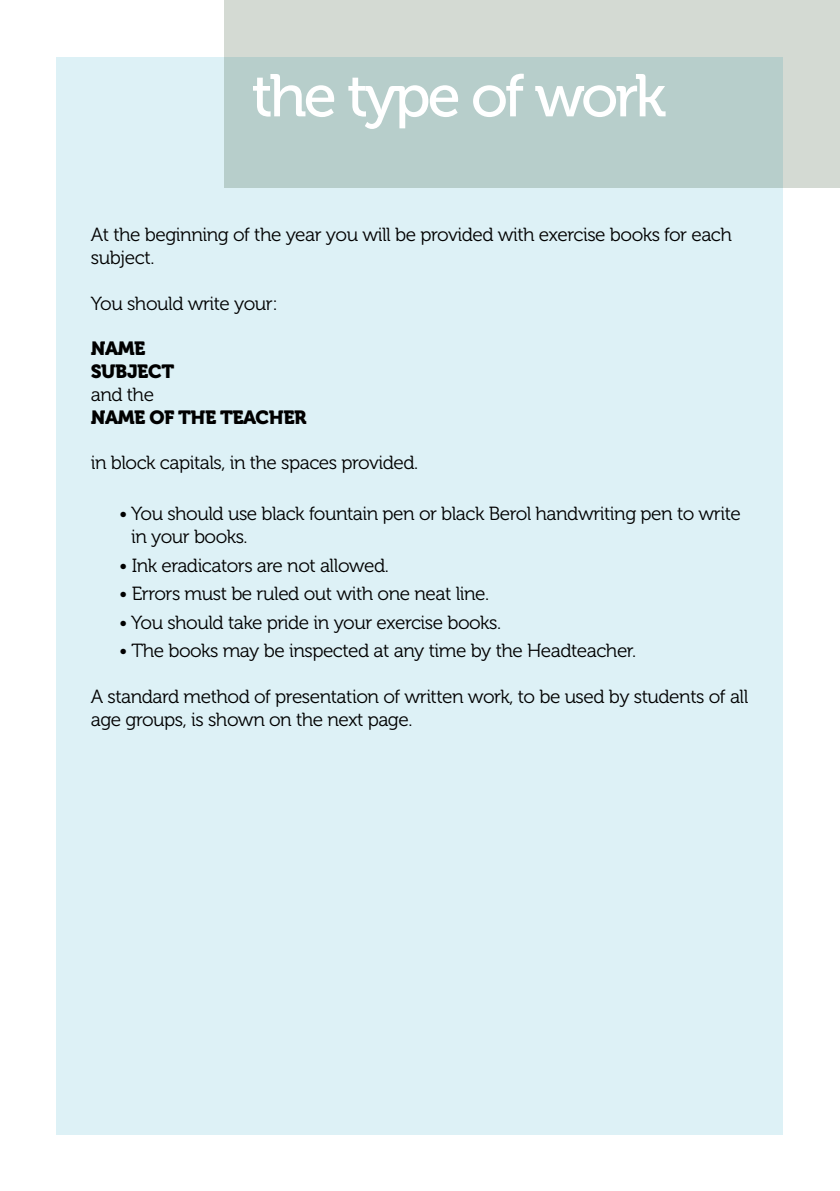
<style>
.page{position:relative;width:840px;height:1191px;background:#fff}
.page>*{position:absolute;margin:0;border:0;box-sizing:border-box;transform-origin:0 0}
.t1{font:60px "Museo 500";letter-spacing:-.05em;color:#fff}
.t2{font:19px/22.8px "Museo 300";letter-spacing:-.025em;color:#000}
.t3{font:19px/22.8px "Museo 900";letter-spacing:-.025em;color:#000}
</style>
<div class="page">
<div style="left:57px;top:57px;width:725px;height:1077px;background:#ddf1f6"></div>
<svg style="left:224px;top:0;width:615px;height:187px;background:#c1d2cd"></svg>
<h1 class="t1" style="left:251px;top:63px;width:416px">the type of work</h1>
<p class="t2" style="left:91px;top:223px;width:642px">At the beginning of the year you will be provided with exercise books for each subject.</p>
<p class="t2" style="left:91px;top:292px;width:188px">You should write your:</p>
<p class="t3" style="left:91px;top:337px;width:85px">NAME<br>SUBJECT</p>
<p class="t2" style="left:91px;top:383px;width:65px">and the</p>
<p class="t3" style="left:91px;top:406px;width:217px">NAME OF THE TEACHER</p>
<p class="t2" style="left:91px;top:451px;width:329px">in block capitals, in the spaces provided.</p>
<p class="t2" style="left:131px;top:503px;width:611px;text-indent:-12px">• You should use black fountain pen or black Berol handwriting pen to write in your books.</p>
<p class="t2" style="left:119px;top:554px;width:271px">• Ink eradicators are not allowed.</p>
<p class="t2" style="left:119px;top:582px;width:371px">• Errors must be ruled out with one neat line.</p>
<p class="t2" style="left:119px;top:611px;width:383px">• You should take pride in your exercise books.</p>
<p class="t2" style="left:119px;top:639px;width:518px">• The books may be inspected at any time by the Headteacher.</p>
<p class="t2" style="left:91px;top:685px;width:658px">A standard method of presentation of written work, to be used by students of all age groups, is shown on the next page.</p>
</div>
